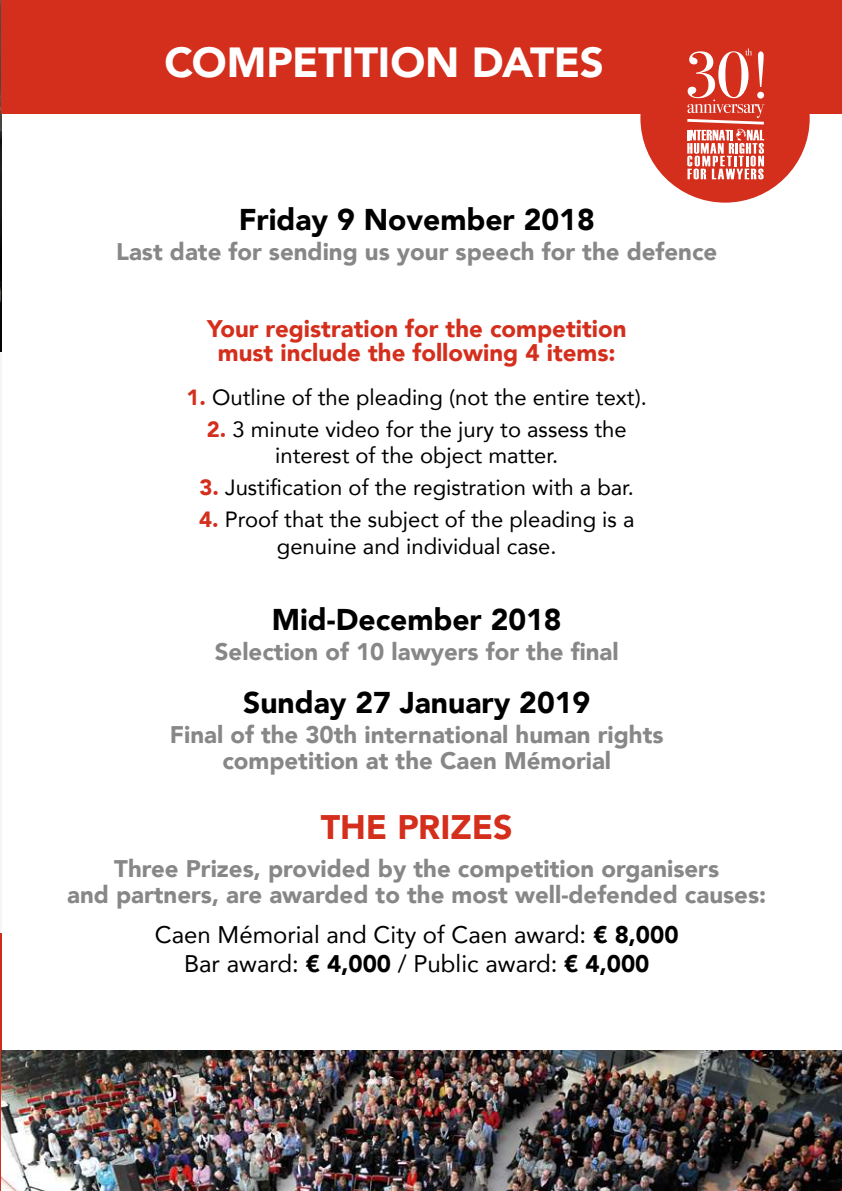
<style>
.page{position:relative;width:842px;height:1191px;background:#fff}
.page>*{position:absolute;margin:0;border:0;box-sizing:border-box;transform-origin:0 0}
.t1{font:900 42px "Avenir";letter-spacing:-.005em;color:#fff}
.t2{font:900 34px "Avenir";letter-spacing:-.005em;color:#d42e1c}
.t3{font:900 30px "Avenir";color:#000}
.t4{font:900 24px/26px "Avenir";color:#868786;text-align:center}
.t5{font:24px/28.8px "Avenir";color:#000;text-align:center}
.t6{font:900 24px/24px "Avenir";color:#d42e1c;text-align:center}
.t7{font:22px/26.4px "Avenir";color:#000;text-align:center}
.s1{font-weight:900;color:#d42e1c}
.s2{font-weight:900}
</style>
<div class="page">
<hr style="left:0;top:0;width:1px;height:1086px;background:#ececec">
<img style="left:0;top:0;width:1px;height:351px">
<hr style="left:0;top:933px;width:1px;height:258px;background:#d42e1c">
<div style="left:1px;top:0;width:841px;height:113px;background:#d42e1c"></div>
<img style="left:1px;top:1050px;width:841px;height:141px">
<div style="left:640px;top:33px;width:170px;height:170px;background:#d42e1c;border-radius:50%"></div>
<svg style="left:687px;top:48px;width:78px;height:131px"></svg>
<h1 class="t1" style="left:164px;top:26px;width:441px">COMPETITION DATES</h1>
<p class="t3" style="left:239px;top:193px;width:358px">Friday 9 November 2018</p>
<p class="t4" style="left:116px;top:238px;width:603px">Last date for sending us your speech for the defence</p>
<p class="t6" style="left:207px;top:316px;width:421px">Your registration for the competition must include the following 4 items:</p>
<p class="t7" style="left:187px;top:383px;width:462px"><span class="s1">1.</span> Outline of the pleading (not the entire text).</p>
<p class="t7" style="left:207px;top:415px;width:421px"><span class="s1">2.</span> 3 minute video for the jury to assess the interest of the object matter.</p>
<p class="t7" style="left:199px;top:474px;width:436px"><span class="s1">3.</span> Justification of the registration with a bar.</p>
<p class="t7" style="left:199px;top:506px;width:437px"><span class="s1">4.</span> Proof that the subject of the pleading is a genuine and individual case.</p>
<p class="t3" style="left:272px;top:594px;width:291px">Mid-December 2018</p>
<p class="t4" style="left:215px;top:638px;width:405px">Selection of 10 lawyers for the final</p>
<p class="t3" style="left:243px;top:677px;width:349px">Sunday 27 January 2019</p>
<p class="t4" style="left:170px;top:721px;width:495px">Final of the 30th international human rights competition at the Caen Mémorial</p>
<h2 class="t2" style="left:321px;top:798px;width:193px">THE PRIZES</h2>
<p class="t4" style="left:67px;top:854px;width:700px">Three Prizes, provided by the competition organisers<br>and partners, are awarded to the most well-defended causes:</p>
<p class="t5" style="left:155px;top:919px;width:525px">Caen Mémorial and City of Caen award: <span class="s2">€ 8,000<br></span>Bar award: <span class="s2">€ 4,000</span> / Public award: <span class="s2">€ 4,000</span></p>
</div>
